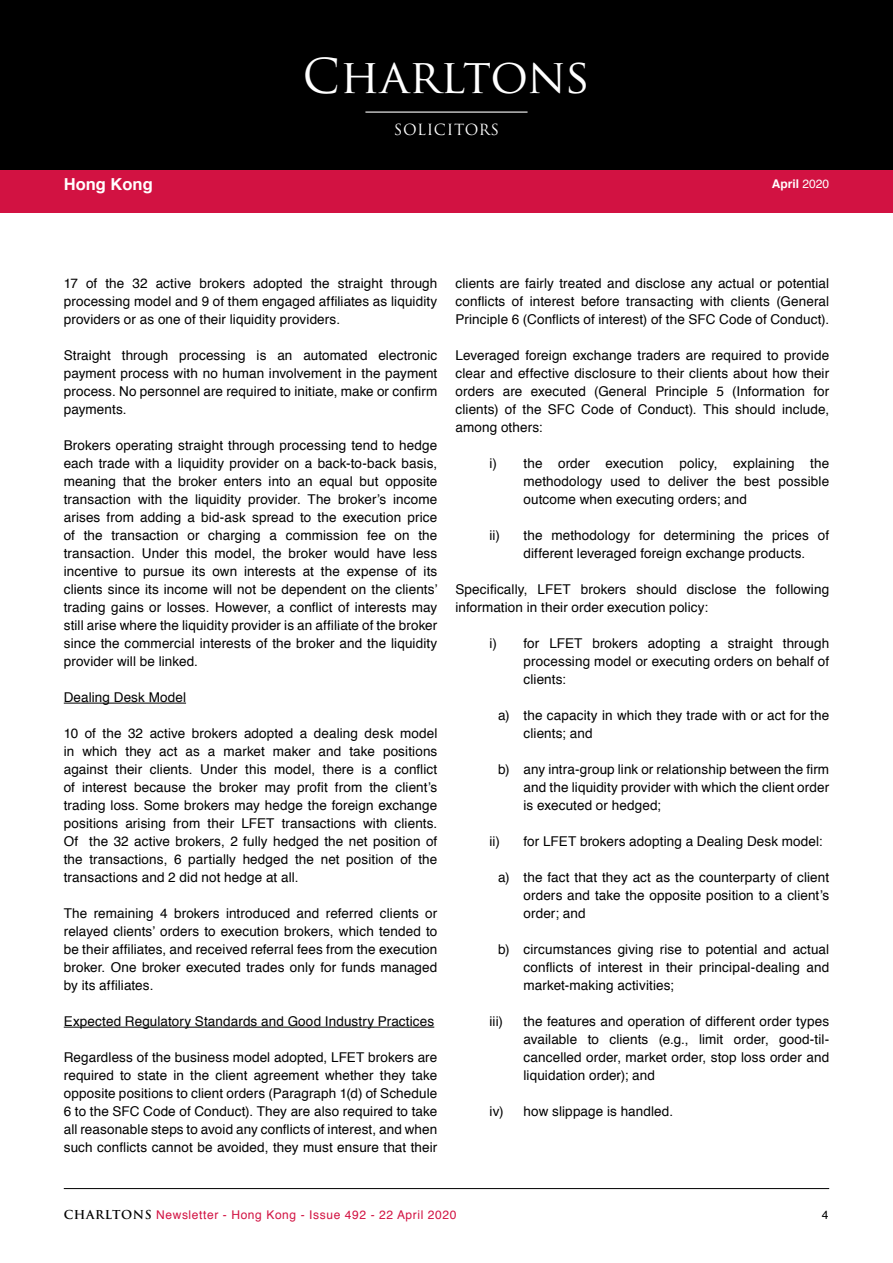
<style>
.page{position:relative;width:893px;height:1263px;background:#fff}
.page>*{position:absolute;margin:0;border:0;box-sizing:border-box;transform-origin:0 0}
.t1{font:46.8px "Trajan Pro";color:#fff}
.t2{font:700 16.5px "Helvetica";color:#fff}
.t3{font:15px "Trajan Pro";letter-spacing:.04em;color:#fff}
.t4{font:13.5px/18px "Helvetica";letter-spacing:.01em;color:#000;text-align:justify}
.t5{font:12px "Helvetica";letter-spacing:.05em;color:#d21242}
.t6{font:700 12px "Helvetica";color:#fff}
.t7{font:12px "Helvetica";color:#000}
.s1{font-weight:400}
.s2{font-family:"Trajan Pro";font-weight:700;color:#000}
</style>
<div class="page">
<div style="left:0;top:194px;width:893px;height:19px;background:#d21242"></div>
<hr style="left:64px;top:1188px;width:765px;height:1px;background:#000">
<div style="left:0;top:0;width:893px;height:170px;background:#000"></div>
<div style="left:0;top:170px;width:893px;height:32px;background:#d21242"></div>
<hr style="left:365px;top:112px;width:162px;height:1px;background:#fff">
<hr style="left:64px;top:703px;width:122px;height:1px;background:#000">
<hr style="left:64px;top:1027px;width:370px;height:1px;background:#000">
<p class="t2" style="left:64px;top:171px;width:90px">Hong Kong</p>
<h1 class="t1" style="left:303px;top:47px;width:289px">Charltons</h1>
<p class="t3" style="left:394px;top:120px;width:107px">SOLICITORS</p>
<p class="t6" style="left:772px;top:174px;width:59px">April <span class="s1">2020</span></p>
<p class="t4" style="left:64px;top:275px;width:375px">17 of the 32 active brokers adopted the straight through processing model and 9 of them engaged affiliates as liquidity providers or as one of their liquidity providers.</p>
<p class="t4" style="left:64px;top:347px;width:375px">Straight through processing is an automated electronic payment process with no human involvement in the payment process. No personnel are required to initiate, make or confirm payments.</p>
<p class="t4" style="left:64px;top:437px;width:375px">Brokers operating straight through processing tend to hedge each trade with a liquidity provider on a back-to-back basis, meaning that the broker enters into an equal but opposite transaction with the liquidity provider. The broker’s income arises from adding a bid-ask spread to the execution price of the transaction or charging a commission fee on the transaction. Under this model, the broker would have less incentive to pursue its own interests at the expense of its clients since its income will not be dependent on the clients’ trading gains or losses. However, a conflict of interests may still arise where the liquidity provider is an affiliate of the broker since the commercial interests of the broker and the liquidity provider will be linked.</p>
<p class="t4" style="left:64px;top:689px;width:124px">Dealing Desk Model</p>
<p class="t4" style="left:64px;top:725px;width:375px">10 of the 32 active brokers adopted a dealing desk model in which they act as a market maker and take positions against their clients. Under this model, there is a conflict of interest because the broker may profit from the client’s trading loss. Some brokers may hedge the foreign exchange positions arising from their LFET transactions with clients.<br>Of the 32 active brokers, 2 fully hedged the net position of the transactions, 6 partially hedged the net position of the transactions and 2 did not hedge at all.</p>
<p class="t4" style="left:64px;top:905px;width:375px">The remaining 4 brokers introduced and referred clients or relayed clients’ orders to execution brokers, which tended to be their affiliates, and received referral fees from the execution broker. One broker executed trades only for funds managed by its affiliates.</p>
<p class="t4" style="left:64px;top:1013px;width:372px">Expected Regulatory Standards and Good Industry Practices</p>
<p class="t4" style="left:64px;top:1049px;width:375px">Regardless of the business model adopted, LFET brokers are required to state in the client agreement whether they take opposite positions to client orders (Paragraph 1(d) of Schedule 6 to the SFC Code of Conduct). They are also required to take all reasonable steps to avoid any conflicts of interest, and when such conflicts cannot be avoided, they must ensure that their</p>
<p class="t4" style="left:455px;top:275px;width:375px">clients are fairly treated and disclose any actual or potential conflicts of interest before transacting with clients (General Principle 6 (Conflicts of interest) of the SFC Code of Conduct).</p>
<p class="t4" style="left:455px;top:347px;width:375px">Leveraged foreign exchange traders are required to provide clear and effective disclosure to their clients about how their orders are executed (General Principle 5 (Information for clients) of the SFC Code of Conduct). This should include, among others:</p>
<p class="t4" style="left:523px;top:455px;width:307px;text-indent:-34px">i) the order execution policy, explaining the methodology used to deliver the best possible outcome when executing orders; and</p>
<p class="t4" style="left:523px;top:527px;width:307px;text-indent:-34px">ii) the methodology for determining the prices of different leveraged foreign exchange products.</p>
<p class="t4" style="left:455px;top:581px;width:375px">Specifically, LFET brokers should disclose the following information in their order execution policy:</p>
<p class="t4" style="left:523px;top:635px;width:307px;text-indent:-34px">i) for LFET brokers adopting a straight through processing model or executing orders on behalf of clients:</p>
<p class="t4" style="left:523px;top:707px;width:307px;text-indent:-26px">a) the capacity in which they trade with or act for the clients; and</p>
<p class="t4" style="left:523px;top:761px;width:307px;text-indent:-26px">b) any intra-group link or relationship between the firm and the liquidity provider with which the client order is executed or hedged;</p>
<p class="t4" style="left:489px;top:833px;width:335px">ii) for LFET brokers adopting a Dealing Desk model:</p>
<p class="t4" style="left:523px;top:869px;width:307px;text-indent:-26px">a) the fact that they act as the counterparty of client orders and take the opposite position to a client’s order; and</p>
<p class="t4" style="left:523px;top:941px;width:307px;text-indent:-26px">b) circumstances giving rise to potential and actual conflicts of interest in their principal-dealing and market-making activities;</p>
<p class="t4" style="left:489px;top:1013px;width:15px">iii)</p>
<p class="t4" style="left:523px;top:1013px;width:307px">the features and operation of different order types available to clients (e.g., limit order, good-til&shy;cancelled order, market order, stop loss order and liquidation order); and</p>
<p class="t4" style="left:489px;top:1103px;width:185px">iv) how slippage is handled.</p>
<p class="t5" style="left:64px;top:1206px;width:394px"><span class="s2">CHARLTONS</span> Newsletter - Hong Kong - Issue 492 - 22 April 2020</p>
<p class="t7" style="left:822px;top:1206px;width:8px">4</p>
</div>
